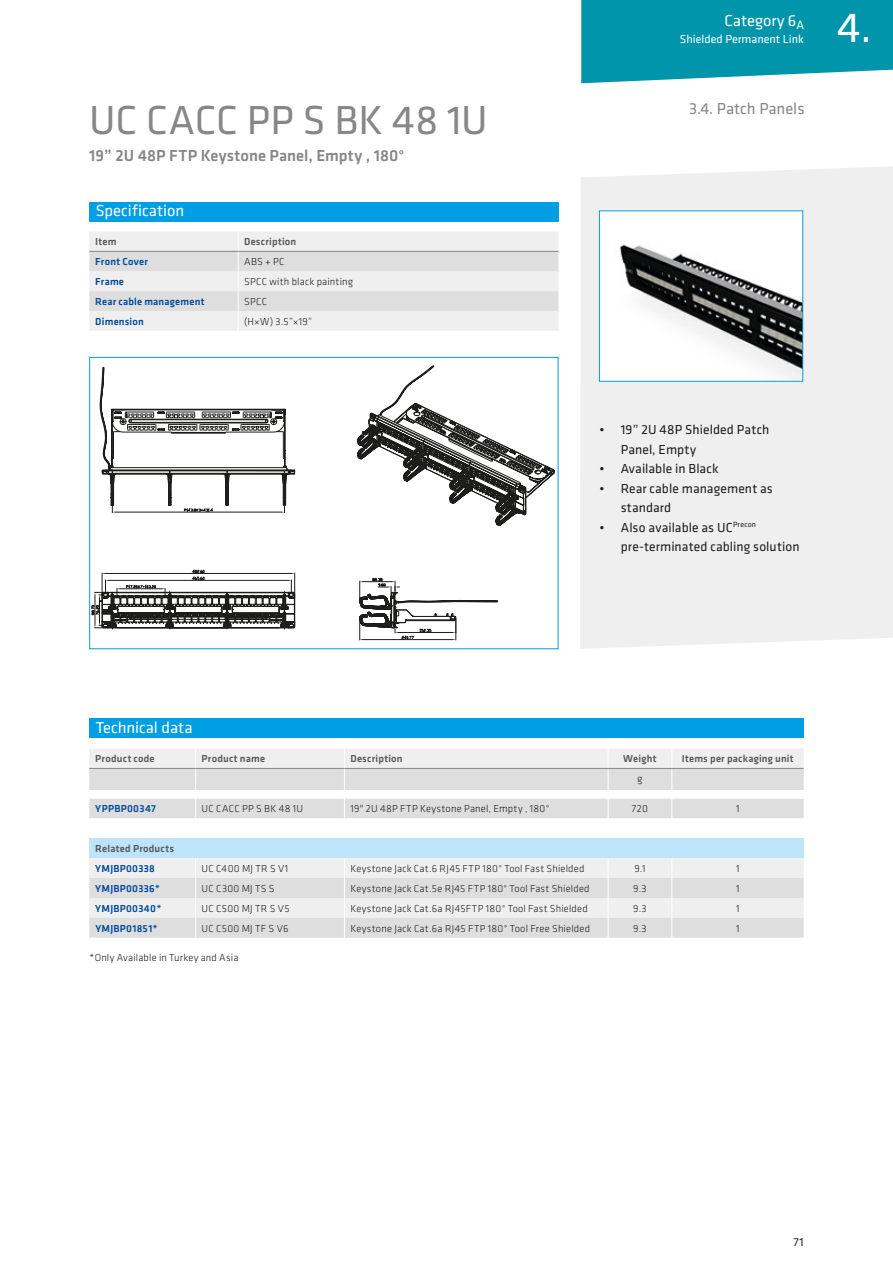
<style>
.page{position:relative;width:893px;height:1263px;background:#fff}
.page>*{position:absolute;margin:0;border:0;box-sizing:border-box;transform-origin:0 0}
.t1{font:43.5px "Klavika";color:#fff}
.t2{font:42px "Klavika";letter-spacing:-.005em;color:#878787}
.t3{font:16.5px "Klavika";color:#fff}
.t4{font:500 16.5px "Klavika";color:#878787}
.t5{font:16.5px "Klavika";color:#878787}
.t6{font:13.5px/19.5px "Klavika";letter-spacing:.005em;color:#1d1d1b}
.t7{font:12px "Klavika";color:#fff}
.t8{font:12px "Klavika";color:#1d1d1b}
.t9{font:300 10.5px "Klavika";letter-spacing:.02em;color:#1d1d1b}
.t10{font:500 10.5px "Klavika";letter-spacing:.025em;color:#004a9a}
.t11{font:500 10.5px "Klavika";letter-spacing:.025em;color:#575756}
</style>
<div class="page">
<svg style="left:581px;top:0;width:312px;height:83px;background:#149db0"></svg>
<div style="left:580px;top:166px;width:313px;height:483px;background:#efefef"></div>
<img style="left:601px;top:212px;width:200px;height:168px">
<div style="left:599px;top:210px;width:204px;height:172px;border:1px solid #009fe3"></div>
<svg style="left:89px;top:232px;width:469px;height:99px"></svg>
<div style="left:89px;top:202px;width:469px;height:20px;background:#009fe3"></div>
<svg style="left:92px;top:366px;width:463px;height:274px"></svg>
<div style="left:89px;top:357px;width:469px;height:292px;border:1px solid #009fe3"></div>
<div style="left:89px;top:718px;width:715px;height:20px;background:#009fe3"></div>
<svg style="left:89px;top:858px;width:715px;height:80px;fill:#ededed"></svg>
<div style="left:89px;top:838px;width:715px;height:20px;background:#bde4fa"></div>
<svg style="left:89px;top:749px;width:715px;height:69px"></svg>
<svg style="left:195px;top:858px;width:1px;height:80px"></svg>
<svg style="left:344px;top:858px;width:1px;height:80px"></svg>
<svg style="left:608px;top:858px;width:1px;height:80px"></svg>
<svg style="left:671px;top:858px;width:1px;height:80px"></svg>
<h2 class="t2" style="left:89px;top:92px;width:400px">UC CACC PP S BK 48 1U</h2>
<h3 class="t4" style="left:89px;top:145px;width:317px">19” 2U 48P FTP Keystone Panel, Empty , 180°</h3>
<h3 class="t3" style="left:96px;top:200px;width:90px">Specification</h3>
<p class="t11" style="left:95px;top:235px;width:23px">Item</p>
<p class="t11" style="left:244px;top:235px;width:54px">Description</p>
<p class="t10" style="left:95px;top:255px;width:54px">Front Cover</p>
<p class="t9" style="left:244px;top:255px;width:42px">ABS + PC</p>
<p class="t10" style="left:95px;top:274px;width:30px">Frame</p>
<p class="t9" style="left:244px;top:275px;width:111px">SPCC with black painting</p>
<p class="t10" style="left:95px;top:294px;width:111px">Rear cable management</p>
<p class="t9" style="left:244px;top:295px;width:25px">SPCC</p>
<p class="t10" style="left:95px;top:314px;width:50px">Dimension</p>
<p class="t9" style="left:244px;top:315px;width:70px">(H×W) 3.5”×19”</p>
<h3 class="t3" style="left:725px;top:10px;width:81px">Category 6<sub>A</sub></h3>
<p class="t7" style="left:680px;top:31px;width:126px">Shielded Permanent Link</p>
<h3 class="t5" style="left:689px;top:98px;width:117px">3.4. Patch Panels</h3>
<h1 class="t1" style="left:837px;top:-1px;width:36px">4.</h1>
<p class="t6" style="left:621px;top:420px;width:150px;text-indent:-21px">• 19” 2U 48P Shielded Patch<br>Panel, Empty</p>
<p class="t6" style="left:599px;top:459px;width:121px">• Available in Black</p>
<p class="t6" style="left:621px;top:478px;width:154px;text-indent:-21px">• Rear cable management as standard</p>
<p class="t6" style="left:621px;top:517px;width:180px;text-indent:-21px">• Also available as UC<sup>Precon </sup>pre-terminated cabling solution</p>
<h3 class="t3" style="left:96px;top:716px;width:98px">Technical data</h3>
<p class="t11" style="left:95px;top:752px;width:61px">Product code</p>
<p class="t11" style="left:202px;top:752px;width:65px">Product name</p>
<p class="t11" style="left:350px;top:752px;width:54px">Description</p>
<p class="t11" style="left:623px;top:752px;width:35px">Weight</p>
<p class="t11" style="left:682px;top:752px;width:113px">Items per packaging unit</p>
<p class="t9" style="left:637px;top:772px;width:7px">g</p>
<p class="t10" style="left:95px;top:802px;width:62px">YPPBP00347</p>
<p class="t9" style="left:202px;top:802px;width:103px">UC CACC PP S BK 48 1U</p>
<p class="t9" style="left:350px;top:802px;width:200px">19" 2U 48P FTP Keystone Panel, Empty , 180°</p>
<p class="t9" style="left:632px;top:802px;width:18px">720</p>
<p class="t9" style="left:736px;top:802px;width:5px">1</p>
<p class="t11" style="left:95px;top:841px;width:80px">Related Products</p>
<p class="t10" style="left:95px;top:861px;width:61px">YMJBP00338</p>
<p class="t9" style="left:202px;top:862px;width:88px">UC C400 MJ TR S V1</p>
<p class="t9" style="left:350px;top:862px;width:235px">Keystone Jack Cat.6 RJ45 FTP 180° Tool Fast Shielded</p>
<p class="t9" style="left:634px;top:862px;width:13px">9.1</p>
<p class="t9" style="left:736px;top:862px;width:5px">1</p>
<p class="t10" style="left:95px;top:881px;width:66px">YMJBP00336*</p>
<p class="t9" style="left:202px;top:882px;width:74px">UC C300 MJ TS S</p>
<p class="t9" style="left:350px;top:882px;width:241px">Keystone Jack Cat.5e RJ45 FTP 180° Tool Fast Shielded</p>
<p class="t9" style="left:633px;top:882px;width:15px">9.3</p>
<p class="t9" style="left:736px;top:882px;width:5px">1</p>
<p class="t10" style="left:95px;top:901px;width:68px">YMJBP00340*</p>
<p class="t9" style="left:202px;top:902px;width:90px">UC C500 MJ TR S V5</p>
<p class="t9" style="left:350px;top:902px;width:239px">Keystone Jack Cat.6a RJ45FTP 180° Tool Fast Shielded</p>
<p class="t9" style="left:633px;top:902px;width:15px">9.3</p>
<p class="t9" style="left:736px;top:902px;width:5px">1</p>
<p class="t10" style="left:95px;top:921px;width:64px">YMJBP01851*</p>
<p class="t9" style="left:202px;top:922px;width:88px">UC C500 MJ TF S V6</p>
<p class="t9" style="left:350px;top:922px;width:241px">Keystone Jack Cat.6a RJ45 FTP 180° Tool Free Shielded</p>
<p class="t9" style="left:633px;top:922px;width:15px">9.3</p>
<p class="t9" style="left:736px;top:922px;width:5px">1</p>
<p class="t9" style="left:89px;top:951px;width:151px">*Only Available in Turkey and Asia</p>
<p class="t8" style="left:793px;top:1235px;width:12px">71</p>
</div>
